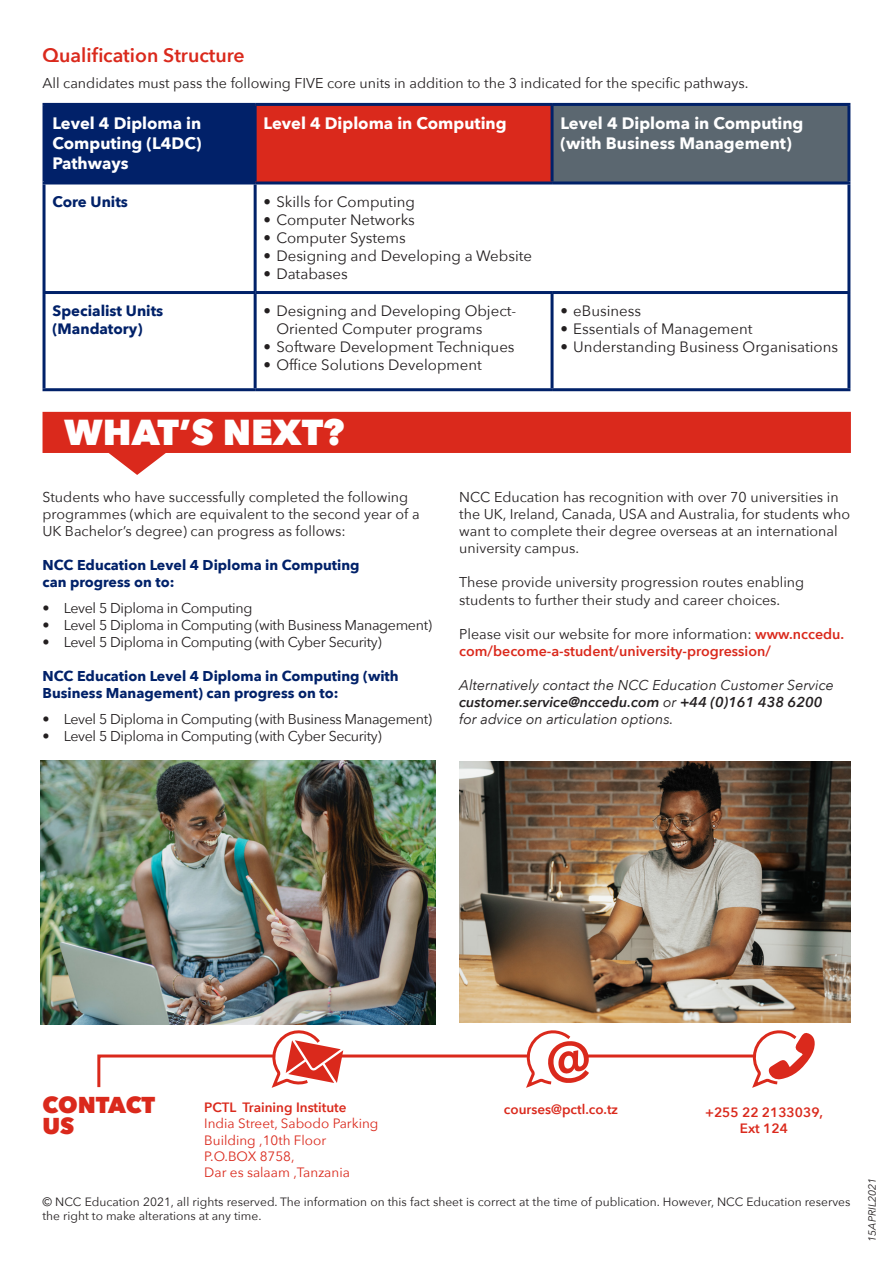
<style>
.page{position:relative;width:893px;height:1263px;background:#fff}
.page>*{position:absolute;margin:0;border:0;box-sizing:border-box;transform-origin:0 0}
.t1{font:800 36px "Avenir Next";color:#fff}
.t2{font:800 22.95px/21.5px "Avenir Next";letter-spacing:-.005em;color:#da291c}
.t3{font:600 19.5px "Avenir Next";color:#da291c}
.t4{font:700 16.5px/19.8px "Avenir Next";color:#fff;text-align:justify}
.t5{font:15px/18px "Avenir Next";color:#231f20}
.t6{font:700 15px/18px "Avenir Next";color:#012169}
.t7{font:14.25px/17.1px "Avenir Next";color:#231f20}
.t8{font:14.25px "Avenir Next";letter-spacing:-.025em;color:#231f20}
.t9{font:700 14.25px/17.1px "Avenir Next";color:#012169}
.t10{font:italic 14.25px/17.1px "Avenir Next";color:#231f20}
.t11{font:600 14.25px/17.1px "Avenir Next";color:#da291c}
.t12{font:13.5px "Avenir Next";color:#da291c}
.t13{font:600 13.5px "Avenir Next";color:#da291c}
.t14{font:12px/14.4px "Avenir Next";color:#231f20}
.t15{font:italic 10.5px "Avenir Next";color:#231f20}
.s1{font-weight:400;color:#231f20}
.s2{font-weight:600}
</style>
<div class="page">
<svg style="left:43px;top:412px;width:808px;height:63px;fill:#da291c"></svg>
<div style="left:44px;top:104px;width:211px;height:79px;background:#012169"></div>
<div style="left:255px;top:104px;width:297px;height:79px;background:#da291c"></div>
<div style="left:552px;top:104px;width:297px;height:79px;background:#5b6770"></div>
<svg style="left:46px;top:184px;width:801px;height:204px"></svg>
<hr style="left:43px;top:106px;width:3px;height:75px;background:#012169">
<hr style="left:43px;top:103px;width:212px;height:3px;background:#012169">
<hr style="left:254px;top:106px;width:3px;height:75px;background:#012169">
<hr style="left:255px;top:103px;width:297px;height:3px;background:#012169">
<hr style="left:551px;top:106px;width:3px;height:75px;background:#012169">
<hr style="left:552px;top:103px;width:298px;height:3px;background:#012169">
<hr style="left:847px;top:106px;width:3px;height:75px;background:#012169">
<hr style="left:43px;top:184px;width:3px;height:107px;background:#012169">
<hr style="left:43px;top:181px;width:212px;height:3px;background:#012169">
<hr style="left:254px;top:184px;width:3px;height:107px;background:#012169">
<hr style="left:255px;top:181px;width:297px;height:3px;background:#012169">
<hr style="left:552px;top:181px;width:298px;height:3px;background:#012169">
<hr style="left:847px;top:184px;width:3px;height:107px;background:#012169">
<hr style="left:43px;top:294px;width:3px;height:94px;background:#012169">
<hr style="left:43px;top:291px;width:212px;height:3px;background:#012169">
<hr style="left:43px;top:388px;width:212px;height:3px;background:#012169">
<hr style="left:254px;top:294px;width:3px;height:94px;background:#012169">
<hr style="left:255px;top:291px;width:297px;height:3px;background:#012169">
<hr style="left:255px;top:388px;width:297px;height:3px;background:#012169">
<hr style="left:551px;top:294px;width:3px;height:94px;background:#012169">
<hr style="left:552px;top:291px;width:298px;height:3px;background:#012169">
<hr style="left:847px;top:294px;width:3px;height:94px;background:#012169">
<hr style="left:552px;top:388px;width:298px;height:3px;background:#012169">
<hr style="left:341px;top:1054px;width:187px;height:3px;background:#da291c">
<hr style="left:585px;top:1054px;width:169px;height:3px;background:#da291c">
<svg style="left:97px;top:1030px;width:246px;height:58px"></svg>
<svg style="left:523px;top:1030px;width:66px;height:58px"></svg>
<svg style="left:749px;top:1030px;width:66px;height:58px"></svg>
<img style="left:40px;top:760px;width:396px;height:264px">
<img style="left:460px;top:762px;width:391px;height:261px">
<p class="t3" style="left:43px;top:39px;width:204px">Qualification Structure</p>
<p class="t7" style="left:43px;top:74px;width:707px">All candidates must pass the following FIVE core units in addition to the 3 indicated for the specific pathways.</p>
<p class="t4" style="left:53px;top:113px;width:150px">Level 4 Diploma in Computing (L4DC)<br>Pathways</p>
<p class="t4" style="left:264px;top:113px;width:244px">Level 4 Diploma in Computing</p>
<p class="t4" style="left:561px;top:113px;width:244px">Level 4 Diploma in Computing (with Business Management)</p>
<p class="t6" style="left:53px;top:192px;width:77px">Core Units</p>
<p class="t5" style="left:264px;top:192px;width:153px">• Skills for Computing</p>
<p class="t5" style="left:264px;top:210px;width:153px">• Computer Networks</p>
<p class="t5" style="left:264px;top:228px;width:144px">• Computer Systems</p>
<p class="t5" style="left:264px;top:246px;width:270px">• Designing and Developing a Website</p>
<p class="t5" style="left:264px;top:264px;width:86px">• Databases</p>
<p class="t6" style="left:53px;top:302px;width:112px">Specialist Units (Mandatory)</p>
<p class="t5" style="left:276px;top:301px;width:241px;text-indent:-13px">• Designing and Developing Object-<br>Oriented Computer programs</p>
<p class="t5" style="left:264px;top:337px;width:252px">• Software Development Techniques</p>
<p class="t5" style="left:264px;top:355px;width:220px">• Office Solutions Development</p>
<p class="t5" style="left:561px;top:301px;width:82px">• eBusiness</p>
<p class="t5" style="left:561px;top:319px;width:194px">• Essentials of Management</p>
<p class="t5" style="left:561px;top:337px;width:279px">• Understanding Business Organisations</p>
<p class="t1" style="left:64px;top:410px;width:282px">WHAT’S NEXT?</p>
<p class="t7" style="left:43px;top:488px;width:379px">Students who have successfully completed the following programmes (which are equivalent to the second year of a<br>UK Bachelor’s degree) can progress as follows:</p>
<p class="t9" style="left:43px;top:556px;width:319px">NCC Education Level 4 Diploma in Computing can progress on to:</p>
<p class="t8" style="left:43px;top:596px;width:211px">• Level 5 Diploma in Computing</p>
<p class="t8" style="left:43px;top:613px;width:391px">• Level 5 Diploma in Computing (with Business Management)</p>
<p class="t8" style="left:43px;top:630px;width:341px">• Level 5 Diploma in Computing (with Cyber Security)</p>
<p class="t9" style="left:43px;top:667px;width:358px">NCC Education Level 4 Diploma in Computing (with<br>Business Management) can progress on to:</p>
<p class="t8" style="left:43px;top:707px;width:391px">• Level 5 Diploma in Computing (with Business Management)</p>
<p class="t8" style="left:43px;top:724px;width:341px">• Level 5 Diploma in Computing (with Cyber Security)</p>
<p class="t7" style="left:459px;top:488px;width:392px">NCC Education has recognition with over 70 universities in the UK, Ireland, Canada, USA and Australia, for students who want to complete their degree overseas at an international</p>
<p class="t7" style="left:459px;top:539px;width:121px">university campus.</p>
<p class="t7" style="left:459px;top:573px;width:346px">These provide university progression routes enabling students to further their study and career choices.</p>
<p class="t11" style="left:459px;top:625px;width:387px"><span class="s1">Please visit our website for more information:</span> www.nccedu. com/become-a-student/university-progression/</p>
<p class="t10" style="left:459px;top:676px;width:376px">Alternatively contact the NCC Education Customer Service <span class="s2">customer.service@nccedu.com</span> or <span class="s2">+44 (0)161 438 6200 </span>for advice on articulation options.</p>
<p class="t2" style="left:43px;top:1093px;width:114px">CONTACT<br>US</p>
<p class="t13" style="left:204px;top:1096px;width:144px">PCTL Training Institute</p>
<p class="t12" style="left:204px;top:1112px;width:176px">India Street, Sabodo Parking</p>
<p class="t12" style="left:204px;top:1128px;width:123px">Building ,10th Floor</p>
<p class="t12" style="left:204px;top:1145px;width:92px">P.O.BOX 8758,</p>
<p class="t12" style="left:204px;top:1161px;width:147px">Dar es salaam ,Tanzania</p>
<p class="t13" style="left:504px;top:1098px;width:116px">courses@pctl.co.tz</p>
<p class="t13" style="left:705px;top:1100px;width:120px">+255 22 2133039,</p>
<p class="t13" style="left:740px;top:1117px;width:50px">Ext 124</p>
<p class="t14" style="left:43px;top:1194px;width:809px">© NCC Education 2021, all rights reserved. The information on this fact sheet is correct at the time of publication. However, NCC Education reserves the right to make alterations at any time.</p>
<p class="t15" style="left:863px;top:1242px;width:66px;rotate:-90deg">15APRIL2021</p>
</div>
